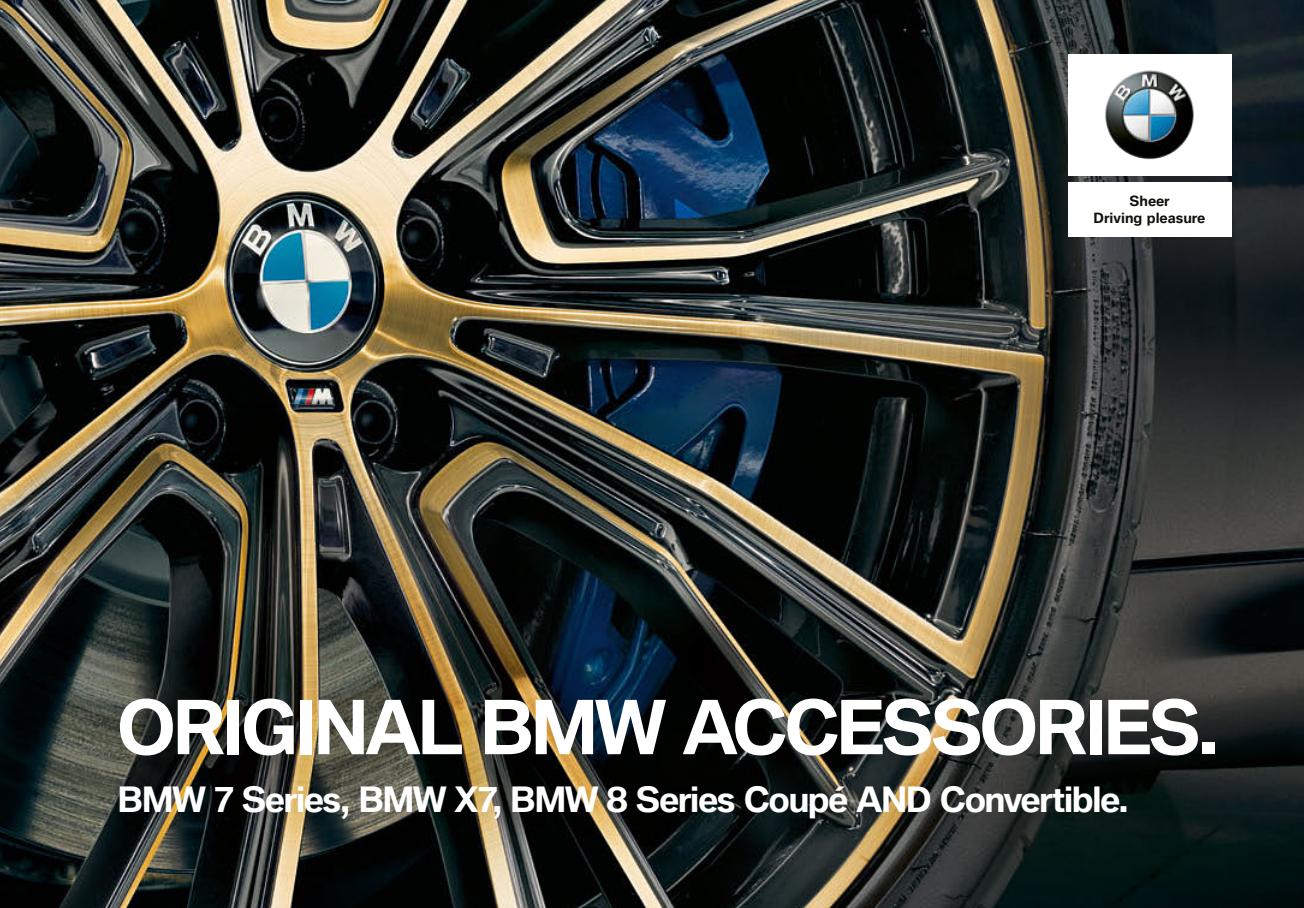
<style>
.page{position:relative;width:1304px;height:908px;background:#fff}
.page>*{position:absolute;margin:0;border:0;box-sizing:border-box;transform-origin:0 0}
.t1{font:700 72px "BMW Type Global Pro";letter-spacing:-.05em;color:#fff}
.t2{font:700 34px "BMW Type Global Pro";letter-spacing:-.045em;color:#fff}
.t3{font:700 13.8px/17.4px "BMW Type Global Pro";color:#12120d;text-align:center}
</style>
<div class="page">
<img style="left:0;top:1px;width:1304px;height:906px">
<div style="left:1068px;top:55px;width:163px;height:121px;background:#fff"></div>
<div style="left:1068px;top:182px;width:163px;height:54px;background:#fff"></div>
<img style="left:1105px;top:70px;width:89px;height:90px">
<p class="t3" style="left:1093px;top:192px;width:113px">Sheer<br>Driving pleasure</p>
<h1 class="t1" style="left:117px;top:687px;width:1104px">ORIGINAL BMW ACCESSORIES.</h1>
<p class="t2" style="left:118px;top:780px;width:1013px">BMW 7 Series, BMW X7, BMW 8 Series Coupé AND Convertible.</p>
</div>
